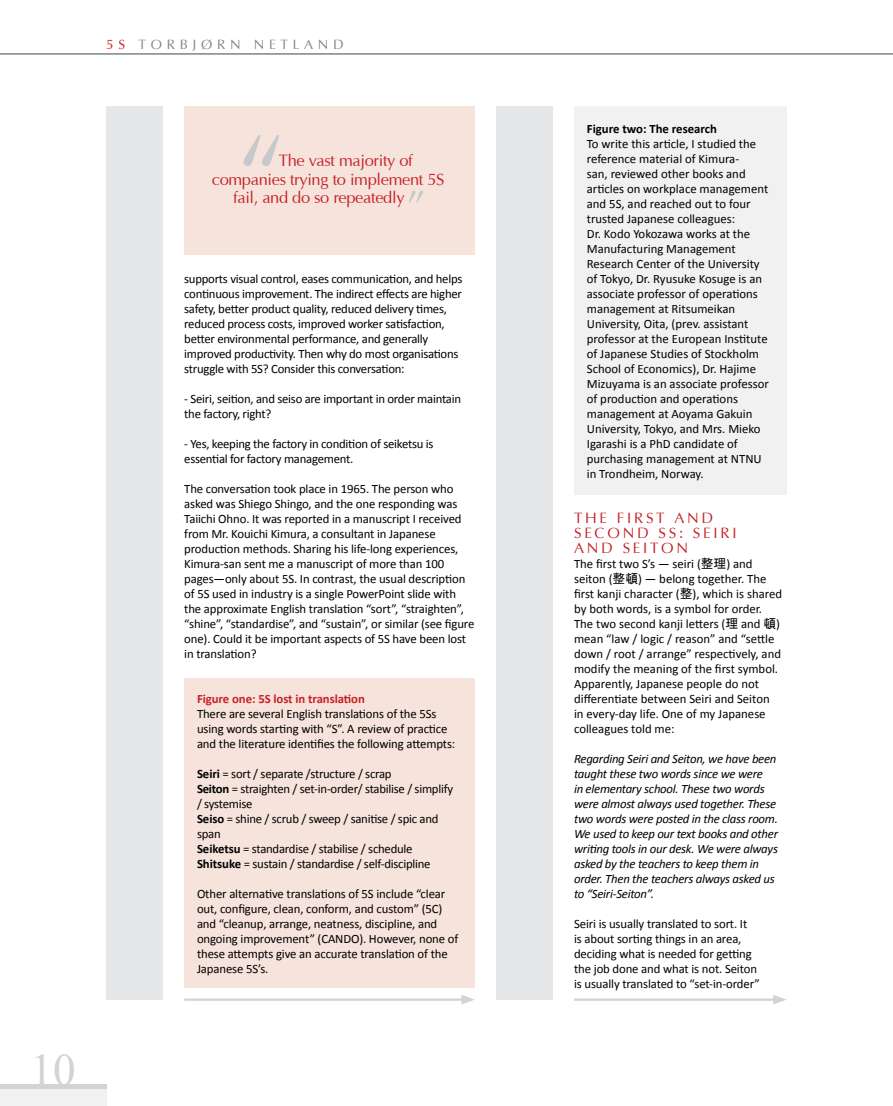
<style>
.page{position:relative;width:893px;height:1106px;background:#fff}
.page>*{position:absolute;margin:0;border:0;box-sizing:border-box;transform-origin:0 0}
.t1{font:45px "Times New Roman";color:#d1d3d4}
.t2{font:16.5px "Opulent";letter-spacing:-.02em;color:#c72127}
.t3{font:15px/15px "Opulent";letter-spacing:.185em;color:#c72127}
.t4{font:13.5px "Opulent";letter-spacing:.35em;color:#808285}
.t5{font:12.75px/15px "Calibri";letter-spacing:-.01em;color:#000}
.t6{font:italic 12.75px/15px "Calibri";letter-spacing:-.02em;color:#000}
.t7{font:700 12.75px "Calibri";letter-spacing:-.005em;color:#c72127}
.t8{font:700 12.75px "Calibri";color:#000}
.s1{color:#c72127}
.s2{font-weight:700}
.s3{font-family:"MS Gothic"}
</style>
<div class="page">
<div style="left:574px;top:106px;width:213px;height:389px;background:#f1f1f2"></div>
<div style="left:184px;top:678px;width:291px;height:310px;background:#f6e3db"></div>
<div style="left:0;top:1086px;width:106px;height:20px;background:#f1f1f2"></div>
<hr style="left:0;top:1084px;width:106px;height:4px;background:#d1d3d4">
<hr style="left:184px;top:998px;width:282px;height:2px;background:#d1d3d4">
<svg style="left:461px;top:995px;width:14px;height:9px"></svg>
<hr style="left:0;top:53px;width:893px;height:2px;background:#808285">
<hr style="left:574px;top:998px;width:203px;height:2px;background:#d1d3d4">
<svg style="left:773px;top:995px;width:13px;height:9px"></svg>
<div style="left:106px;top:106px;width:57px;height:893px;background:#e6e7e8"></div>
<div style="left:496px;top:106px;width:57px;height:893px;background:#e6e7e8"></div>
<div style="left:184px;top:106px;width:291px;height:148px;background:#f6e3db"></div>
<svg style="left:243px;top:135px;width:36px;height:31px"></svg>
<svg style="left:409px;top:191px;width:14px;height:12px"></svg>
<p class="t4" style="left:106px;top:37px;width:239px"><span class="s1">5S</span> TORBJØRN NETLAND</p>
<h1 class="t1" style="left:31px;top:1039px;width:46px">10</h1>
<p class="t2" style="left:279px;top:151px;width:136px">The vast majority of</p>
<p class="t2" style="left:212px;top:169px;width:234px">companies trying to implement 5S</p>
<p class="t2" style="left:233px;top:188px;width:173px">fail, and do so repeatedly</p>
<p class="t5" style="left:184px;top:270px;width:280px">supports visual control, eases communication, and helps continuous improvement. The indirect effects are higher safety, better product quality, reduced delivery times, reduced process costs, improved worker satisfaction, better environmental performance, and generally improved productivity. Then why do most organisations struggle with 5S? Consider this conversation:</p>
<p class="t5" style="left:184px;top:390px;width:278px">- Seiri, seition, and seiso are important in order maintain the factory, right?</p>
<p class="t5" style="left:184px;top:435px;width:251px">- Yes, keeping the factory in condition of seiketsu is essential for factory management.</p>
<p class="t5" style="left:184px;top:480px;width:292px">The conversation took place in 1965. The person who asked was Shiego Shingo, and the one responding was Taiichi Ohno. It was reported in a manuscript I received from Mr. Kouichi Kimura, a consultant in Japanese production methods. Sharing his life-long experiences, Kimura-san sent me a manuscript of more than 100 pages—only about 5S. In contrast, the usual description of 5S used in industry is a single PowerPoint slide with the approximate English translation “sort”, “straighten”, “shine”, “standardise”, and “sustain”, or similar (see figure one). Could it be important aspects of 5S have been lost in translation?</p>
<p class="t7" style="left:197px;top:690px;width:169px">Figure one: 5S lost in translation</p>
<p class="t5" style="left:197px;top:705px;width:260px">There are several English translations of the 5Ss using words starting with “S”. A review of practice and the literature identifies the following attempts:</p>
<p class="t5" style="left:197px;top:765px;width:258px"><span class="s2">Seiri</span> = sort / separate /structure / scrap<br><span class="s2">Seiton</span> = straighten / set-in-order/ stabilise / simplify / systemise<br><span class="s2">Seiso</span> = shine / scrub / sweep / sanitise / spic and span<br><span class="s2">Seiketsu</span> = standardise / stabilise / schedule <span class="s2">Shitsuke</span> = sustain / standardise / self-discipline</p>
<p class="t5" style="left:197px;top:885px;width:263px">Other alternative translations of 5S include “clear out, configure, clean, conform, and custom” (5C) and “cleanup, arrange, neatness, discipline, and ongoing improvement” (CANDO). However, none of these attempts give an accurate translation of the Japanese 5S’s.</p>
<p class="t8" style="left:587px;top:120px;width:132px">Figure two: The research</p>
<p class="t5" style="left:587px;top:135px;width:184px">To write this article, I studied the reference material of Kimura-<br>san, reviewed other books and articles on workplace management and 5S, and reached out to four trusted Japanese colleagues:<br>Dr. Kodo Yokozawa works at the<br>Manufacturing Management<br>Research Center of the University of Tokyo, Dr. Ryusuke Kosuge is an associate professor of operations management at Ritsumeikan<br>University, Oita, (prev. assistant professor at the European Institute of Japanese Studies of Stockholm<br>School of Economics), Dr. Hajime<br>Mizuyama is an associate professor of production and operations management at Aoyama Gakuin<br>University, Tokyo, and Mrs. Mieko<br>Igarashi is a PhD candidate of purchasing management at NTNU in Trondheim, Norway.</p>
<p class="t3" style="left:574px;top:510px;width:164px">THE FIRST AND<br>SECOND SS: SEIRI<br>AND SEITON</p>
<p class="t5" style="left:574px;top:555px;width:210px">The first two S’s — seiri (<span class="s3">整理</span>) and seiton (<span class="s3">整頓</span>) — belong together. The first kanji character (<span class="s3">整</span>), which is shared by both words, is a symbol for order.<br>The two second kanji letters (<span class="s3">理</span> and <span class="s3">頓</span>) mean “law / logic / reason” and “settle down / root / arrange” respectively, and modify the meaning of the first symbol.<br>Apparently, Japanese people do not differentiate between Seiri and Seiton in every-day life. One of my Japanese colleagues told me:</p>
<p class="t6" style="left:574px;top:750px;width:205px">Regarding Seiri and Seiton, we have been taught these two words since we were<br>in elementary school. These two words were almost always used together. These two words were posted in the class room.<br>We used to keep our text books and other writing tools in our desk. We were always asked by the teachers to keep them in order. Then the teachers always asked us to “Seiri-Seiton”.</p>
<p class="t5" style="left:574px;top:915px;width:187px">Seiri is usually translated to sort. It<br>is about sorting things in an area, deciding what is needed for getting the job done and what is not. Seiton is usually translated to “set-in-order”</p>
</div>
